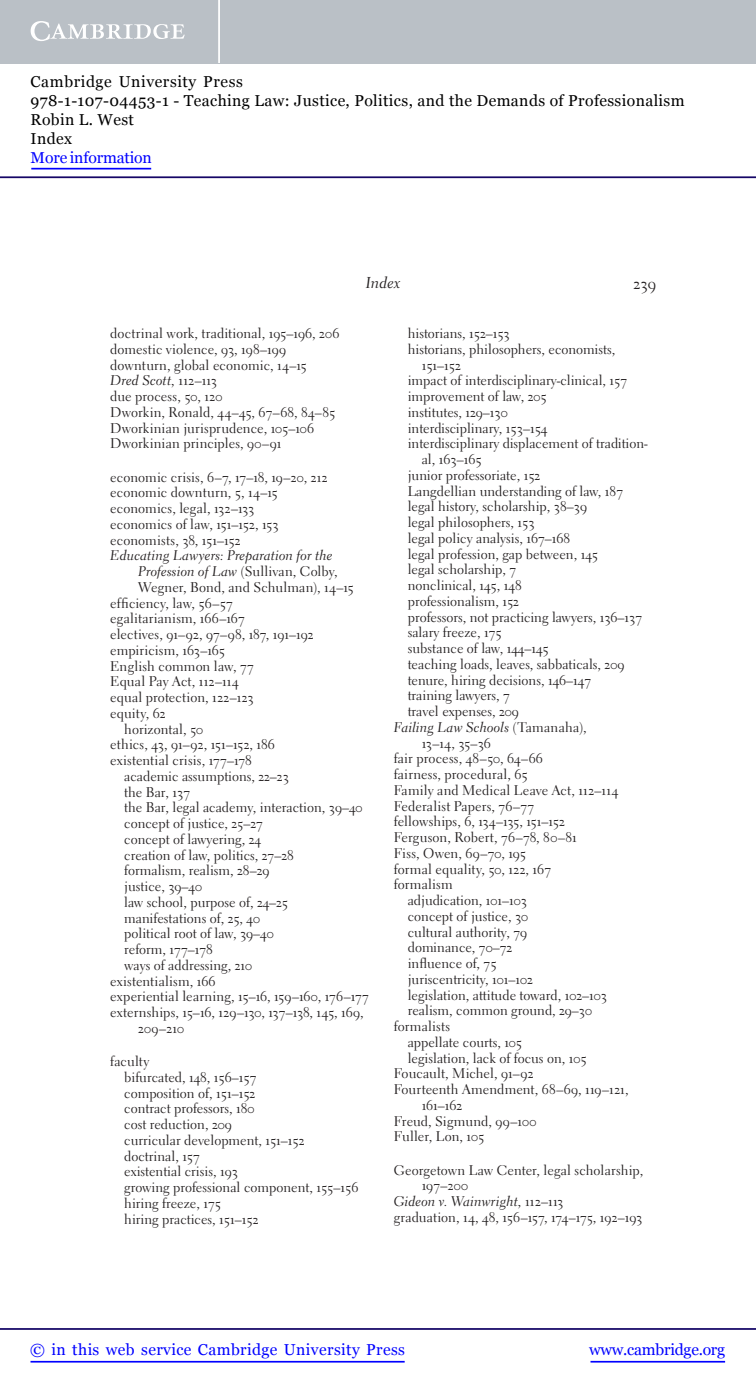
<style>
.page{position:relative;width:756px;height:1388px;background:#fff}
.page>*{position:absolute;margin:0;border:0;box-sizing:border-box;transform-origin:0 0}
.t1{font:16.62px "Electra LT Std";color:#231f20}
.t2{font:15.75px/18.9px "Georgia";letter-spacing:.025em;color:#000}
.t3{font:15.75px "Georgia";letter-spacing:.025em;color:#00f}
.t4{font:15.75px "Georgia";letter-spacing:-.015em;color:#00f}
.t5{font:15.75px "Georgia";letter-spacing:-.01em;color:#00f}
.t6{font:15.75px "Electra LT Std Cursive";letter-spacing:.005em;color:#231f20}
.t7{font:14px/15.8px "Electra LT Std";color:#231f20}
.t8{font:14px "Electra LT Std Cursive";letter-spacing:.005em;color:#231f20}
.t9{font:14px "Electra LT Std";letter-spacing:.025em;color:#231f20}
.t10{font:14px "Electra LT Std";letter-spacing:-.03em;color:#231f20}
.s1{font-family:"Electra LT Std"}
.s2{font-family:"Electra LT Std Cursive"}
</style>
<div class="page">
<hr style="left:591px;top:1361px;width:134px;height:1px;background:#00f">
<hr style="left:0;top:1328px;width:756px;height:2px;background:#150666">
<hr style="left:31px;top:1361px;width:374px;height:1px;background:#00f">
<div style="left:0;top:0;width:756px;height:63px;background:#bac0c6"></div>
<svg style="left:31px;top:21px;width:154px;height:20px"></svg>
<hr style="left:218px;top:0;width:2px;height:63px;background:#fff">
<hr style="left:0;top:176px;width:756px;height:2px;background:#150666">
<hr style="left:31px;top:168px;width:120px;height:1px;background:#00f">
<p class="t2" style="left:31px;top:72px;width:656px">Cambridge University Press<br>978-1-107-04453-1 - Teaching Law: Justice, Politics, and the Demands of Professionalism Robin L. West<br>Index</p>
<p class="t5" style="left:31px;top:148px;width:123px">More information</p>
<p class="t6" style="left:366px;top:277px;width:36px">Index</p>
<p class="t1" style="left:633px;top:277px;width:24px">239</p>
<p class="t7" style="left:110px;top:327px;width:231px">doctrinal work, traditional, 195–196 , 206 domestic violence, 93 , 198–199 downturn, global economic, 14–15</p>
<p class="t8" style="left:110px;top:375px;width:108px">Dred Scott, <span class="s1">112–113</span></p>
<p class="t7" style="left:110px;top:390px;width:227px">due process, 50 , 120<br>Dworkin, Ronald, 44–45 , 67–68 , 84–85<br>Dworkinian jurisprudence, 105–106<br>Dworkinian principles, 90–91</p>
<p class="t7" style="left:110px;top:470px;width:219px">economic crisis, 6–7 , 17–18 , 19–20 , 212 economic downturn, 5 , 14–15 economics, legal, 132–133<br>economics of law, 151–152 , 153 economists, 38 , 151–152</p>
<p class="t8" style="left:110px;top:550px;width:224px">Educating Lawyers: Preparation for the</p>
<p class="t7" style="left:138px;top:565px;width:201px"><span class="s2">Profession of Law</span> (Sullivan, Colby,</p>
<p class="t7" style="left:138px;top:580px;width:217px">Wegner, Bond, and Schulman), 14–15</p>
<p class="t7" style="left:110px;top:596px;width:124px">efficiency, law, 56–57</p>
<p class="t7" style="left:110px;top:612px;width:136px">egalitarianism, 166–167</p>
<p class="t7" style="left:110px;top:628px;width:205px">electives, 91–92 , 97–98 , 187 , 191–192</p>
<p class="t7" style="left:110px;top:643px;width:116px">empiricism, 163–165</p>
<p class="t7" style="left:110px;top:659px;width:145px">English common law, 77</p>
<p class="t9" style="left:110px;top:676px;width:130px">Equal Pay Act, 112–114</p>
<p class="t7" style="left:110px;top:691px;width:145px">equal protection, 122–123</p>
<p class="t7" style="left:110px;top:706px;width:57px">equity, 62</p>
<p class="t7" style="left:124px;top:722px;width:81px">horizontal, 50</p>
<p class="t7" style="left:110px;top:738px;width:166px">ethics, 43 , 91–92 , 151–152 , 186</p>
<p class="t7" style="left:110px;top:754px;width:143px">existential crisis, 177–178</p>
<p class="t7" style="left:124px;top:769px;width:166px">academic assumptions, 22–23</p>
<p class="t7" style="left:124px;top:785px;width:67px">the Bar, 137</p>
<p class="t7" style="left:124px;top:801px;width:240px">the Bar, legal academy, interaction, 39–40</p>
<p class="t7" style="left:124px;top:817px;width:140px">concept of justice, 25–27</p>
<p class="t7" style="left:124px;top:832px;width:138px">concept of lawyering, 24</p>
<p class="t7" style="left:124px;top:848px;width:171px">creation of law, politics, 27–28</p>
<p class="t7" style="left:124px;top:864px;width:147px">formalism, realism, 28–29</p>
<p class="t7" style="left:124px;top:880px;width:79px">justice, 39–40</p>
<p class="t7" style="left:124px;top:895px;width:165px">law school, purpose of, 24–25</p>
<p class="t7" style="left:124px;top:911px;width:137px">manifestations of, 25 , 40</p>
<p class="t7" style="left:124px;top:927px;width:151px">political root of law, 39–40</p>
<p class="t7" style="left:124px;top:943px;width:90px">reform, 177–178</p>
<p class="t7" style="left:124px;top:958px;width:129px">ways of addressing, 210</p>
<p class="t7" style="left:110px;top:974px;width:107px">existentialism, 166</p>
<p class="t7" style="left:110px;top:990px;width:260px">experiential learning, 15–16 , 159–160 , 176–177</p>
<p class="t7" style="left:110px;top:1006px;width:255px">externships, 15–16 , 129–130 , 137–138 , 145 , 169 ,</p>
<p class="t7" style="left:138px;top:1021px;width:47px">209–210</p>
<p class="t7" style="left:124px;top:1055px;width:236px;text-indent:-14px">faculty<br>bifurcated, 148 , 156–157<br>composition of, 151–152<br>contract professors, 180<br>cost reduction, 209<br>curricular development, 151–152 doctrinal, 157<br>existential crisis, 193<br>growing professional component, 155–156 hiring freeze, 175<br>hiring practices, 151–152</p>
<p class="t7" style="left:408px;top:327px;width:104px">historians, 152–153</p>
<p class="t7" style="left:408px;top:342px;width:209px">historians, philosophers, economists,</p>
<p class="t7" style="left:422px;top:358px;width:41px">151–152</p>
<p class="t7" style="left:408px;top:374px;width:221px">impact of interdisciplinary-clinical, 157</p>
<p class="t7" style="left:408px;top:390px;width:140px">improvement of law, 205</p>
<p class="t7" style="left:408px;top:405px;width:102px">institutes, 129–130</p>
<p class="t7" style="left:408px;top:421px;width:141px">interdisciplinary, 153–154</p>
<p class="t7" style="left:408px;top:437px;width:242px">interdisciplinary displacement of tradition-</p>
<p class="t7" style="left:422px;top:453px;width:61px">al, 163–165</p>
<p class="t7" style="left:408px;top:468px;width:134px">junior professoriate, 152</p>
<p class="t7" style="left:408px;top:484px;width:217px">Langdellian understanding of law, 187</p>
<p class="t7" style="left:408px;top:500px;width:181px">legal history, scholarship, 38–39</p>
<p class="t7" style="left:408px;top:516px;width:128px">legal philosophers, 153</p>
<p class="t7" style="left:408px;top:531px;width:164px">legal policy analysis, 167–168</p>
<p class="t7" style="left:408px;top:547px;width:192px">legal profession, gap between, 145</p>
<p class="t7" style="left:408px;top:563px;width:110px">legal scholarship, 7</p>
<p class="t7" style="left:408px;top:579px;width:115px">nonclinical, 145 , 148</p>
<p class="t7" style="left:408px;top:594px;width:113px">professionalism, 152</p>
<p class="t7" style="left:408px;top:610px;width:236px">professors, not practicing lawyers, 136–137</p>
<p class="t7" style="left:408px;top:626px;width:95px">salary freeze, 175</p>
<p class="t7" style="left:408px;top:642px;width:143px">substance of law, 144–145</p>
<p class="t7" style="left:408px;top:657px;width:218px">teaching loads, leaves, sabbaticals, 209</p>
<p class="t7" style="left:408px;top:673px;width:185px">tenure, hiring decisions, 146–147</p>
<p class="t7" style="left:408px;top:689px;width:104px">training lawyers, 7</p>
<p class="t7" style="left:408px;top:705px;width:113px">travel expenses, 209</p>
<p class="t8" style="left:394px;top:721px;width:194px">Failing Law Schools <span class="s1">(Tamanaha),</span></p>
<p class="t7" style="left:422px;top:736px;width:71px">13–14 , 35–36</p>
<p class="t7" style="left:394px;top:752px;width:151px">fair process, 48–50 , 64–66</p>
<p class="t7" style="left:394px;top:768px;width:135px">fairness, procedural, 65</p>
<p class="t9" style="left:394px;top:784px;width:226px">Family and Medical Leave Act, 112–114</p>
<p class="t7" style="left:394px;top:799px;width:142px">Federalist Papers, 76–77</p>
<p class="t10" style="left:394px;top:816px;width:173px">fellowships, 6 , 134–135 , 151–152</p>
<p class="t7" style="left:394px;top:831px;width:184px">Ferguson, Robert, 76–78 , 80–81</p>
<p class="t7" style="left:394px;top:846px;width:134px">Fiss, Owen, 69–70 , 195</p>
<p class="t7" style="left:394px;top:862px;width:159px">formal equality, 50 , 122 , 167</p>
<p class="t7" style="left:394px;top:878px;width:60px">formalism</p>
<p class="t7" style="left:408px;top:894px;width:121px">adjudication, 101–103</p>
<p class="t7" style="left:408px;top:909px;width:122px">concept of justice, 30</p>
<p class="t7" style="left:408px;top:925px;width:121px">cultural authority, 79</p>
<p class="t7" style="left:408px;top:941px;width:106px">dominance, 70–72</p>
<p class="t7" style="left:408px;top:957px;width:90px">influence of, 75</p>
<p class="t7" style="left:408px;top:972px;width:127px">juriscentricity, 101–102</p>
<p class="t7" style="left:408px;top:988px;width:201px">legislation, attitude toward, 102–103</p>
<p class="t7" style="left:408px;top:1004px;width:186px">realism, common ground, 29–30</p>
<p class="t7" style="left:394px;top:1020px;width:58px">formalists</p>
<p class="t7" style="left:408px;top:1035px;width:116px">appellate courts, 105</p>
<p class="t7" style="left:408px;top:1051px;width:181px">legislation, lack of focus on, 105</p>
<p class="t7" style="left:394px;top:1067px;width:141px">Foucault, Michel, 91–92</p>
<p class="t7" style="left:394px;top:1083px;width:236px">Fourteenth Amendment, 68–69 , 119–121 ,</p>
<p class="t7" style="left:422px;top:1098px;width:42px">161–162</p>
<p class="t7" style="left:394px;top:1114px;width:144px">Freud, Sigmund, 99–100</p>
<p class="t7" style="left:394px;top:1130px;width:92px">Fuller, Lon, 105</p>
<p class="t7" style="left:422px;top:1163px;width:223px;text-indent:-28px">Georgetown Law Center, legal scholarship,<br>197–200</p>
<p class="t8" style="left:394px;top:1195px;width:171px">Gideon v. Wainwright, <span class="s1">112–113</span></p>
<p class="t7" style="left:394px;top:1210px;width:250px">graduation, 14 , 48 , 156–157 , 174–175 , 192–193</p>
<p class="t3" style="left:30px;top:1340px;width:376px">© in this web service Cambridge University Press</p>
<p class="t4" style="left:589px;top:1340px;width:137px">www.cambridge.org</p>
</div>
